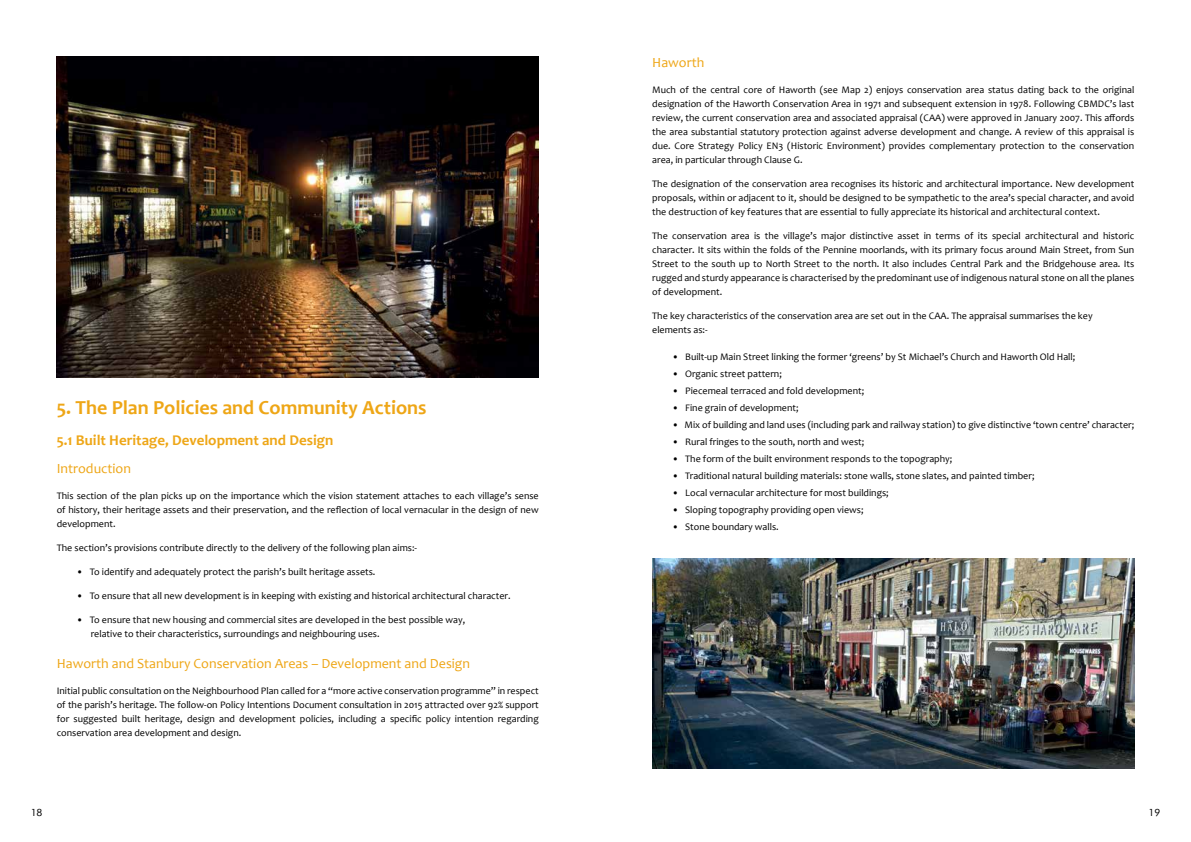
<style>
.page{position:relative;width:1191px;height:842px;background:#fff}
.page>*{position:absolute;margin:0;border:0;box-sizing:border-box;transform-origin:0 0}
.t1{font:700 20px "Candara";color:#eea616}
.t2{font:700 15px "Candara";color:#eea616}
.t3{font:14px "Candara";color:#eea616}
.t4{font:10px/14px "Candara";color:#000;text-align:justify}
.t5{font:10px "Futura BT";color:#000}
</style>
<div class="page">
<img style="left:57px;top:57px;width:482px;height:320px">
<img style="left:652px;top:558px;width:482px;height:210px">
<p class="t1" style="left:57px;top:395px;width:371px">5. The Plan Policies and Community Actions</p>
<p class="t2" style="left:57px;top:430px;width:278px">5.1 Built Heritage, Development and Design</p>
<p class="t3" style="left:57px;top:459px;width:76px">Introduction</p>
<p class="t4" style="left:57px;top:488px;width:483px">This section of the plan picks up on the importance which the vision statement attaches to each village’s sense of history, their heritage assets and their preservation, and the reflection of local vernacular in the design of new development.</p>
<p class="t4" style="left:57px;top:540px;width:362px">The section’s provisions contribute directly to the delivery of the following plan aims:-</p>
<p class="t4" style="left:77px;top:564px;width:300px">• To identify and adequately protect the parish’s built heritage assets.</p>
<p class="t4" style="left:77px;top:588px;width:435px">• To ensure that all new development is in keeping with existing and historical architectural character.</p>
<p class="t4" style="left:91px;top:612px;width:376px;text-indent:-14px">• To ensure that new housing and commercial sites are developed in the best possible way, relative to their characteristics, surroundings and neighbouring uses.</p>
<p class="t3" style="left:57px;top:654px;width:415px">Haworth and Stanbury Conservation Areas – Development and Design</p>
<p class="t4" style="left:57px;top:683px;width:483px">Initial public consultation on the Neighbourhood Plan called for a “more active conservation programme” in respect of the parish’s heritage. The follow-on Policy Intentions Document consultation in 2015 attracted over 92% support for suggested built heritage, design and development policies, including a specific policy intention regarding conservation area development and design.</p>
<p class="t3" style="left:652px;top:54px;width:54px">Haworth</p>
<p class="t4" style="left:652px;top:83px;width:483px">Much of the central core of Haworth (see Map 2) enjoys conservation area status dating back to the original designation of the Haworth Conservation Area in 1971 and subsequent extension in 1978. Following CBMDC’s last review, the current conservation area and associated appraisal (CAA) were approved in January 2007. This affords the area substantial statutory protection against adverse development and change. A review of this appraisal is due. Core Strategy Policy EN3 (Historic Environment) provides complementary protection to the conservation area, in particular through Clause G.</p>
<p class="t4" style="left:652px;top:177px;width:483px">The designation of the conservation area recognises its historic and architectural importance. New development proposals, within or adjacent to it, should be designed to be sympathetic to the area’s special character, and avoid the destruction of key features that are essential to fully appreciate its historical and architectural context.</p>
<p class="t4" style="left:652px;top:229px;width:483px">The conservation area is the village’s major distinctive asset in terms of its special architectural and historic character. It sits within the folds of the Pennine moorlands, with its primary focus around Main Street, from Sun Street to the south up to North Street to the north. It also includes Central Park and the Bridgehouse area. Its rugged and sturdy appearance is characterised by the predominant use of indigenous natural stone on all the planes of development.</p>
<p class="t4" style="left:652px;top:309px;width:442px">The key characteristics of the conservation area are set out in the CAA. The appraisal summarises the key elements as:-</p>
<p class="t4" style="left:672px;top:349px;width:405px">• Built-up Main Street linking the former ‘greens’ by St Michael’s Church and Haworth Old Hall;</p>
<p class="t4" style="left:672px;top:366px;width:111px">• Organic street pattern;</p>
<p class="t4" style="left:672px;top:384px;width:194px">• Piecemeal terraced and fold development;</p>
<p class="t4" style="left:672px;top:401px;width:128px">• Fine grain of development;</p>
<p class="t4" style="left:672px;top:418px;width:464px">• Mix of building and land uses (including park and railway station) to give distinctive ‘town centre’ character;</p>
<p class="t4" style="left:672px;top:434px;width:194px">• Rural fringes to the south, north and west;</p>
<p class="t4" style="left:672px;top:451px;width:282px">• The form of the built environment responds to the topography;</p>
<p class="t4" style="left:672px;top:469px;width:364px">• Traditional natural building materials: stone walls, stone slates, and painted timber;</p>
<p class="t4" style="left:672px;top:486px;width:218px">• Local vernacular architecture for most buildings;</p>
<p class="t4" style="left:672px;top:503px;width:193px">• Sloping topography providing open views;</p>
<p class="t4" style="left:672px;top:520px;width:108px">• Stone boundary walls.</p>
<p class="t5" style="left:31px;top:806px;width:13px">18</p>
<p class="t5" style="left:1148px;top:806px;width:13px">19</p>
</div>
